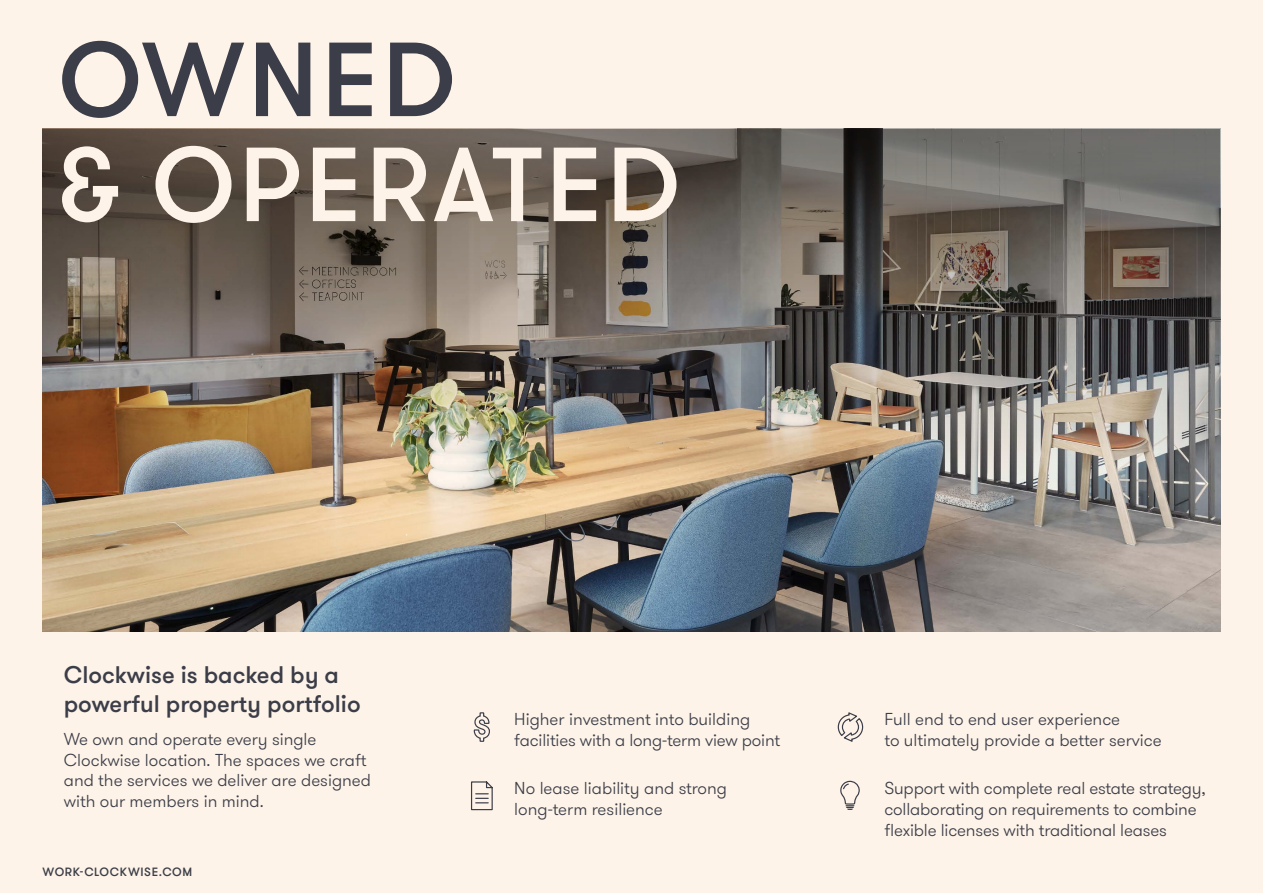
<style>
.page{position:relative;width:1263px;height:893px;background:#fdf3e8}
.page>*{position:absolute;margin:0;border:0;box-sizing:border-box;transform-origin:0 0}
.t1{font:500 105px "GT Walsheim Pro";letter-spacing:.035em;color:#fdf3e8}
.t2{font:500 105px "GT Walsheim Pro";letter-spacing:.035em;color:#3b3d48}
.t3{font:500 24px/28.8px "GT Walsheim Pro";color:#3b3d48}
.t4{font:300 17.25px/20.7px "GT Walsheim Pro";color:#3b3d48}
.t5{font:500 12px "GT Walsheim Pro";letter-spacing:.055em;color:#3b3d48}
</style>
<div class="page">
<img style="left:43px;top:463px;width:1177px;height:168px">
<img style="left:43px;top:129px;width:1177px;height:334px">
<svg style="left:473px;top:712px;width:17px;height:30px"></svg>
<svg style="left:471px;top:781px;width:22px;height:30px"></svg>
<svg style="left:837px;top:712px;width:27px;height:30px"></svg>
<svg style="left:840px;top:780px;width:20px;height:30px"></svg>
<h1 class="t2" style="left:58px;top:14px;width:399px">OWNED</h1>
<h1 class="t1" style="left:57px;top:119px;width:624px">&amp; OPERATED</h1>
<h2 class="t3" style="left:64px;top:661px;width:298px">Clockwise is backed by a powerful property portfolio</h2>
<p class="t4" style="left:64px;top:729px;width:309px">We own and operate every single Clockwise location. The spaces we craft and the services we deliver are designed with our members in mind.</p>
<p class="t5" style="left:43px;top:864px;width:151px">WORK-CLOCKWISE.COM</p>
<p class="t4" style="left:514px;top:709px;width:267px">Higher investment into building facilities with a long-term view point</p>
<p class="t4" style="left:514px;top:778px;width:214px">No lease liability and strong long-term resilience</p>
<p class="t4" style="left:884px;top:709px;width:279px">Full end to end user experience<br>to ultimately provide a better service</p>
<p class="t4" style="left:884px;top:778px;width:323px">Support with complete real estate strategy, collaborating on requirements to combine flexible licenses with traditional leases</p>
</div>
